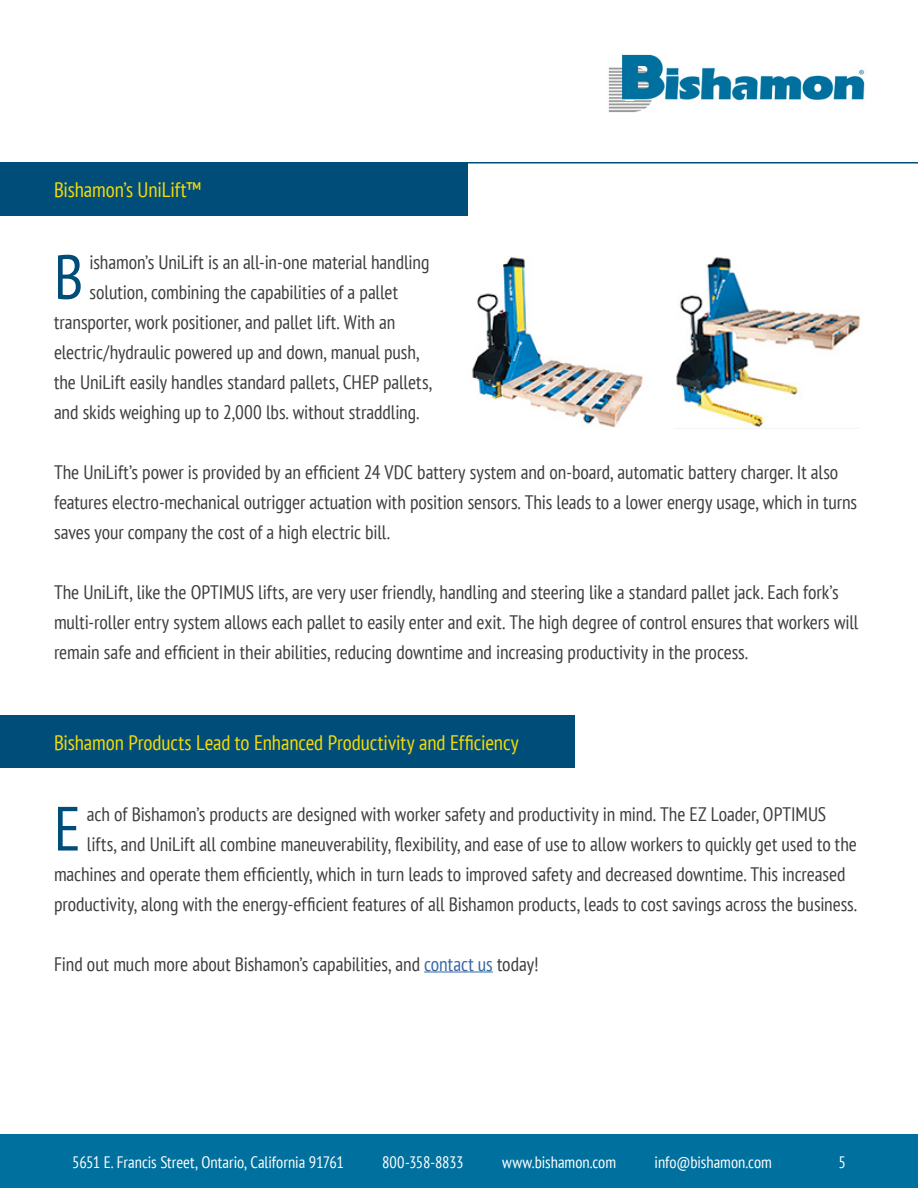
<style>
.page{position:relative;width:918px;height:1188px;background:#fff}
.page>*{position:absolute;margin:0;border:0;box-sizing:border-box;transform-origin:0 0}
.t1{font:condensed 62.4px "PT Sans";color:#004d79}
.t2{font:condensed 21px "PT Sans";letter-spacing:-.005em;color:#f8db02}
.t3{font:condensed 19.5px/30px "PT Sans";letter-spacing:-.005em;color:#3e3e3f}
.t4{font:condensed 16.5px "PT Sans";letter-spacing:-.005em;color:#fff}
.s1{color:#3667a4}
</style>
<div class="page">
<div style="left:0;top:1135px;width:918px;height:53px;background:#00709e"></div>
<img style="left:608px;top:54px;width:257px;height:58px">
<hr style="left:424px;top:972px;width:69px;height:1px;background:#3667a4">
<div style="left:0;top:163px;width:468px;height:52px;background:#004d79"></div>
<div style="left:0;top:716px;width:575px;height:52px;background:#004d79"></div>
<hr style="left:0;top:162px;width:918px;height:2px;background:#004d79">
<img style="left:472px;top:257px;width:389px;height:172px">
<p class="t2" style="left:54px;top:176px;width:149px">Bishamon’s UniLift™</p>
<p class="t1" style="left:54px;top:237px;width:31px">B</p>
<p class="t3" style="left:90px;top:247px;width:341px">ishamon’s UniLift is an all-in-one material handling</p>
<p class="t3" style="left:90px;top:277px;width:310px">solution, combining the capabilities of a pallet</p>
<p class="t3" style="left:54px;top:307px;width:343px">transporter, work positioner, and pallet lift. With an</p>
<p class="t3" style="left:54px;top:337px;width:367px">electric/hydraulic powered up and down, manual push,</p>
<p class="t3" style="left:54px;top:367px;width:379px">the UniLift easily handles standard pallets, CHEP pallets, and skids weighing up to 2,000 lbs. without straddling.</p>
<p class="t3" style="left:54px;top:457px;width:805px">The UniLift’s power is provided by an efficient 24 VDC battery system and on-board, automatic battery charger. It also features electro-mechanical outrigger actuation with position sensors. This leads to a lower energy usage, which in turns saves your company the cost of a high electric bill.</p>
<p class="t3" style="left:54px;top:577px;width:806px">The UniLift, like the OPTIMUS lifts, are very user friendly, handling and steering like a standard pallet jack. Each fork’s multi-roller entry system allows each pallet to easily enter and exit. The high degree of control ensures that workers will remain safe and efficient in their abilities, reducing downtime and increasing productivity in the process.</p>
<p class="t2" style="left:54px;top:729px;width:466px">Bishamon Products Lead to Enhanced Productivity and Efficiency</p>
<p class="t1" style="left:54px;top:789px;width:28px">E</p>
<p class="t3" style="left:87px;top:798px;width:741px">ach of Bishamon’s products are designed with worker safety and productivity in mind. The EZ Loader, OPTIMUS</p>
<p class="t3" style="left:87px;top:828px;width:772px">lifts, and UniLift all combine maneuverability, flexibility, and ease of use to allow workers to quickly get used to the</p>
<p class="t3" style="left:54px;top:858px;width:793px">machines and operate them efficiently, which in turn leads to improved safety and decreased downtime. This increased</p>
<p class="t3" style="left:54px;top:888px;width:804px">productivity, along with the energy-efficient features of all Bishamon products, leads to cost savings across the business.</p>
<p class="t3" style="left:54px;top:948px;width:486px">Find out much more about Bishamon’s capabilities, and <span class="s1">contact us</span> today!</p>
<p class="t4" style="left:72px;top:1151px;width:273px">5651 E. Francis Street, Ontario, California 91761</p>
<p class="t4" style="left:382px;top:1151px;width:83px">800-358-8833</p>
<p class="t4" style="left:502px;top:1151px;width:116px">www.bishamon.com</p>
<p class="t4" style="left:655px;top:1151px;width:119px">info@bishamon.com</p>
<p class="t4" style="left:838px;top:1151px;width:9px">5</p>
</div>
